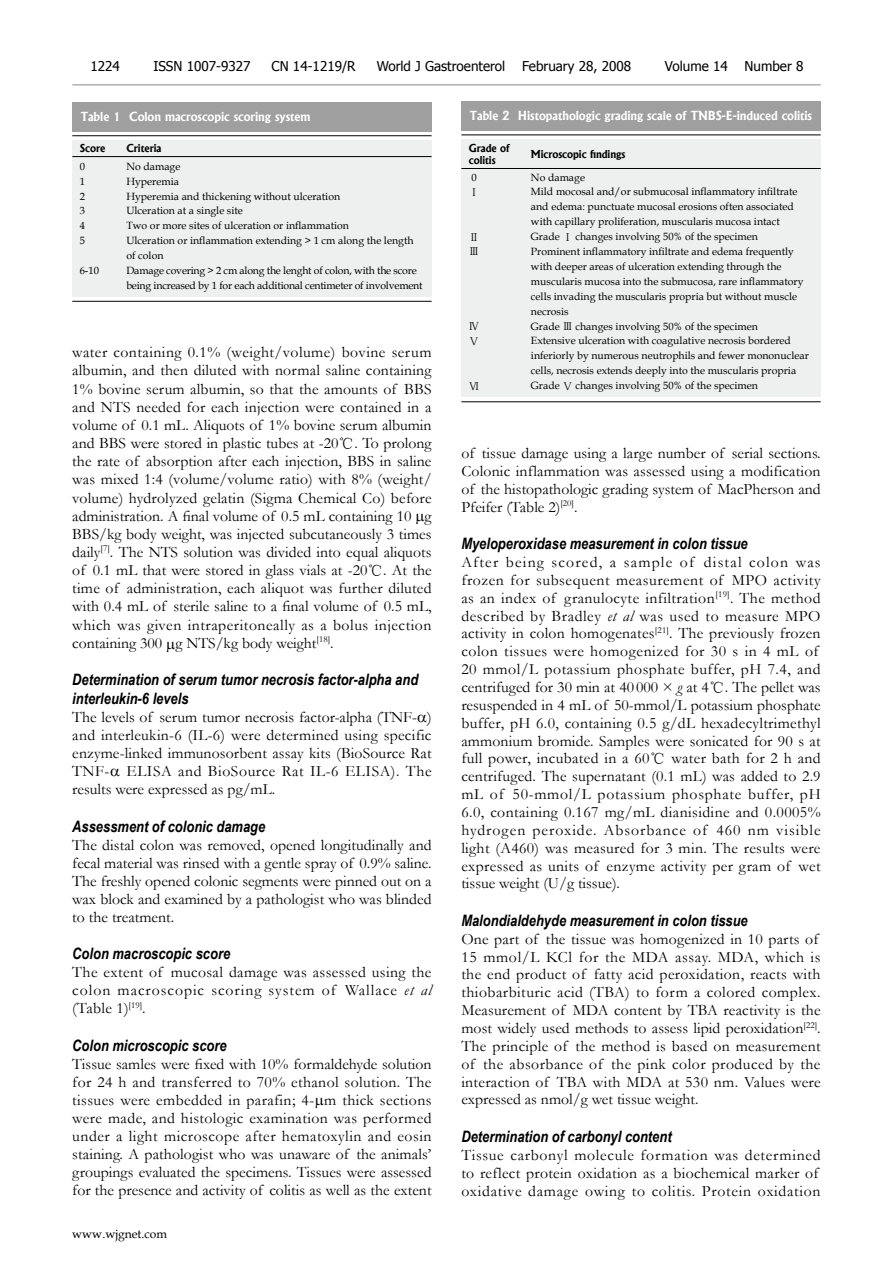
<style>
.page{position:relative;width:893px;height:1263px;background:#fff}
.page>*{position:absolute;margin:0;border:0;box-sizing:border-box;transform-origin:0 0}
.t1{font:15.75px/17.9px "Garamond";letter-spacing:.02em;color:#000;text-align:justify}
.t2{font:italic 700 15.75px/18.8px "Arial Narrow";color:#000}
.t3{font:15.75px/18px "Garamond";letter-spacing:.045em;color:#000}
.t4{font:13.5px "Tahoma";color:#000}
.t5{font:700 12px "Albertus";color:#fff}
.t6{font:12px "Book Antiqua";color:#000}
.t7{font:10.5px/15px "Book Antiqua";color:#000}
.t8{font:10.5px/15px "Book Antiqua";letter-spacing:-.02em;color:#000}
.t9{font:700 10.5px/12.6px "Albertus";color:#000}
.t10{font:10.5px "Koz Min Pro";color:#000}
.s1{font-family:"Sim Sun"}
.s2{font-style:italic}
.s3{font-family:"Koz Min Pro"}
</style>
<div class="page">
<hr style="left:72px;top:85px;width:749px;height:1px;background:#898989">
<div style="left:72px;top:102px;width:360px;height:29px;background:#9f9fa0"></div>
<div style="left:72px;top:140px;width:360px;height:157px;background:#eeefef"></div>
<hr style="left:72px;top:135px;width:360px;height:1px;background:#000">
<hr style="left:72px;top:156px;width:360px;height:1px;background:#000">
<hr style="left:72px;top:301px;width:360px;height:1px;background:#000">
<div style="left:461px;top:101px;width:360px;height:29px;background:#9f9fa0"></div>
<div style="left:461px;top:139px;width:360px;height:258px;background:#eeefef"></div>
<hr style="left:461px;top:134px;width:360px;height:1px;background:#000">
<hr style="left:461px;top:168px;width:360px;height:1px;background:#000">
<hr style="left:461px;top:401px;width:360px;height:1px;background:#000">
<p class="t4" style="left:90px;top:57px;width:31px">1224</p>
<p class="t4" style="left:154px;top:57px;width:99px">ISSN 1007-9327</p>
<p class="t4" style="left:272px;top:57px;width:85px">CN 14-1219/R</p>
<p class="t4" style="left:377px;top:57px;width:256px">World J Gastroenterol February 28, 2008</p>
<p class="t4" style="left:665px;top:57px;width:140px">Volume 14 Number 8</p>
<p class="t5" style="left:81px;top:109px;width:231px">Table 1 Colon macroscopic scoring system</p>
<p class="t9" style="left:80px;top:142px;width:27px">Score</p>
<p class="t9" style="left:126px;top:142px;width:37px">Criteria</p>
<p class="t7" style="left:80px;top:159px;width:7px">0</p>
<p class="t7" style="left:126px;top:159px;width:56px">No damage</p>
<p class="t7" style="left:80px;top:174px;width:7px">1</p>
<p class="t7" style="left:126px;top:174px;width:54px">Hyperemia</p>
<p class="t7" style="left:80px;top:188px;width:7px">2</p>
<p class="t7" style="left:126px;top:188px;width:215px">Hyperemia and thickening without ulceration</p>
<p class="t7" style="left:80px;top:203px;width:7px">3</p>
<p class="t7" style="left:126px;top:203px;width:118px">Ulceration at a single site</p>
<p class="t7" style="left:80px;top:218px;width:7px">4</p>
<p class="t7" style="left:126px;top:218px;width:224px">Two or more sites of ulceration or inflammation</p>
<p class="t7" style="left:80px;top:233px;width:7px">5</p>
<p class="t7" style="left:126px;top:233px;width:289px">Ulceration or inflammation extending &gt; 1 cm along the length of colon</p>
<p class="t7" style="left:80px;top:262px;width:21px">6-10</p>
<p class="t8" style="left:126px;top:262px;width:298px">Damage covering &gt; 2 cm along the lenght of colon, with the score being increased by 1 for each additional centimeter of involvement</p>
<p class="t1" style="left:72px;top:343px;width:361px">water containing 0.1% (weight/volume) bovine serum albumin, and then diluted with normal saline containing 1% bovine serum albumin, so that the amounts of BBS and NTS needed for each injection were contained in a volume of 0.1 mL. Aliquots of 1% bovine serum albumin and BBS were stored in plastic tubes at -20<span class="s1">℃</span>. To prolong the rate of absorption after each injection, BBS in saline was mixed 1:4 (volume/volume ratio) with 8% (weight/ volume) hydrolyzed gelatin (Sigma Chemical Co) before administration. A final volume of 0.5 mL containing 10 g BBS/kg body weight, was injected subcutaneously 3 times daily<sup>[7]</sup>. The NTS solution was divided into equal aliquots of 0.1 mL that were stored in glass vials at -20<span class="s1">℃</span>. At the time of administration, each aliquot was further diluted with 0.4 mL of sterile saline to a final volume of 0.5 mL, which was given intraperitoneally as a bolus injection containing 300 g NTS/kg body weight<sup>[18]</sup>.</p>
<p class="t2" style="left:72px;top:670px;width:347px">Determination of serum tumor necrosis factor-alpha and interleukin-6 levels</p>
<p class="t1" style="left:72px;top:708px;width:361px">The levels of serum tumor necrosis factor-alpha (TNF- ) and interleukin-6 (IL-6) were determined using specific enzyme-linked immunosorbent assay kits (BioSource Rat TNF- ELISA and BioSource Rat IL-6 ELISA). The results were expressed as pg/mL.</p>
<p class="t2" style="left:72px;top:816px;width:195px">Assessment of colonic damage</p>
<p class="t1" style="left:72px;top:835px;width:361px">The distal colon was removed, opened longitudinally and fecal material was rinsed with a gentle spray of 0.9% saline.<br>The freshly opened colonic segments were pinned out on a wax block and examined by a pathologist who was blinded to the treatment.</p>
<p class="t2" style="left:72px;top:943px;width:159px">Colon macroscopic score</p>
<p class="t1" style="left:72px;top:963px;width:361px">The extent of mucosal damage was assessed using the colon macroscopic scoring system of Wallace <span class="s2">et al </span>(Table 1)<sup>[19]</sup>.</p>
<p class="t2" style="left:72px;top:1035px;width:156px">Colon microscopic score</p>
<p class="t1" style="left:72px;top:1054px;width:361px">Tissue samles were fixed with 10% formaldehyde solution for 24 h and transferred to 70% ethanol solution. The tissues were embedded in parafin; 4- m thick sections were made, and histologic examination was performed under a light microscope after hematoxylin and eosin staining. A pathologist who was unaware of the animals’ groupings evaluated the specimens. Tissues were assessed for the presence and activity of colitis as well as the extent</p>
<p class="t6" style="left:72px;top:1225px;width:96px">www.wjgnet.com</p>
<p class="t5" style="left:470px;top:109px;width:344px">Table 2 Histopathologic grading scale of TNBS-E-induced colitis</p>
<p class="t9" style="left:469px;top:141px;width:43px">Grade of colitis</p>
<p class="t9" style="left:531px;top:147px;width:96px">Microscopic findings</p>
<p class="t7" style="left:471px;top:169px;width:7px">0</p>
<p class="t7" style="left:531px;top:169px;width:56px">No damage</p>
<p class="t10" style="left:469px;top:184px;width:12px">Ⅰ</p>
<p class="t7" style="left:531px;top:184px;width:268px">Mild mocosal and/or submucosal inflammatory infiltrate and edema: punctuate mucosal erosions often associated with capillary proliferation, muscularis mucosa intact</p>
<p class="t10" style="left:469px;top:229px;width:12px">Ⅱ</p>
<p class="t7" style="left:531px;top:229px;width:229px">Grade <span class="s3">Ⅰ</span> changes involving 50% of the specimen</p>
<p class="t10" style="left:469px;top:244px;width:12px">Ⅲ</p>
<p class="t7" style="left:531px;top:244px;width:274px">Prominent inflammatory infiltrate and edema frequently with deeper areas of ulceration extending through the muscularis mucosa into the submucosa, rare inflammatory cells invading the muscularis propria but without muscle necrosis</p>
<p class="t10" style="left:469px;top:319px;width:12px">Ⅳ</p>
<p class="t7" style="left:531px;top:318px;width:229px">Grade <span class="s3">Ⅲ</span> changes involving 50% of the specimen</p>
<p class="t10" style="left:469px;top:333px;width:12px">Ⅴ</p>
<p class="t7" style="left:531px;top:333px;width:279px">Extensive ulceration with coagulative necrosis bordered inferiorly by numerous neutrophils and fewer mononuclear cells, necrosis extends deeply into the muscularis propria</p>
<p class="t10" style="left:469px;top:378px;width:12px">Ⅵ</p>
<p class="t7" style="left:531px;top:378px;width:229px">Grade <span class="s3">Ⅴ</span> changes involving 50% of the specimen</p>
<p class="t1" style="left:461px;top:443px;width:361px">of tissue damage using a large number of serial sections.<br>Colonic inflammation was assessed using a modification of the histopathologic grading system of MacPherson and Pfeifer (Table 2)<sup>[20]</sup>.</p>
<p class="t2" style="left:461px;top:533px;width:288px">Myeloperoxidase measurement in colon tissue</p>
<p class="t1" style="left:461px;top:553px;width:361px;text-align:left">After being scored, a sample of distal colon was frozen for subsequent measurement of MPO activity as an index of granulocyte infiltration<sup>[19]</sup>. The method described by Bradley <span class="s2">et al</span> was used to measure MPO activity in colon homogenates<sup>[21]</sup>. The previously frozen colon tissues were homogenized for 30 s in 4 mL of 20 mmol/L potassium phosphate buffer, pH 7.4, and centrifuged for 30 min at 40 000 × <span class="s2">g</span> at 4<span class="s1">℃</span>. The pellet was resuspended in 4 mL of 50-mmol/L potassium phosphate buffer, pH 6.0, containing 0.5 g/dL hexadecyltrimethyl ammonium bromide. Samples were sonicated for 90 s at full power, incubated in a 60<span class="s1">℃</span> water bath for 2 h and centrifuged. The supernatant (0.1 mL) was added to 2.9 mL of 50-mmol/L potassium phosphate buffer, pH 6.0, containing 0.167 mg/mL dianisidine and 0.0005% hydrogen peroxide. Absorbance of 460 nm visible light (A460) was measured for 3 min. The results were expressed as units of enzyme activity per gram of wet tissue weight (U/g tissue).</p>
<p class="t2" style="left:461px;top:910px;width:288px">Malondialdehyde measurement in colon tissue</p>
<p class="t1" style="left:461px;top:929px;width:361px;text-align:left">One part of the tissue was homogenized in 10 parts of 15 mmol/L KCl for the MDA assay. MDA, which is the end product of fatty acid peroxidation, reacts with thiobarbituric acid (TBA) to form a colored complex.<br>Measurement of MDA content by TBA reactivity is the most widely used methods to assess lipid peroxidation<sup>[22]</sup>.<br>The principle of the method is based on measurement of the absorbance of the pink color produced by the interaction of TBA with MDA at 530 nm. Values were expressed as nmol/g wet tissue weight.</p>
<p class="t2" style="left:461px;top:1126px;width:212px">Determination of carbonyl content</p>
<p class="t3" style="left:461px;top:1145px;width:361px">Tissue carbonyl molecule formation was determined to reflect protein oxidation as a biochemical marker of oxidative damage owing to colitis. Protein oxidation</p>
</div>
